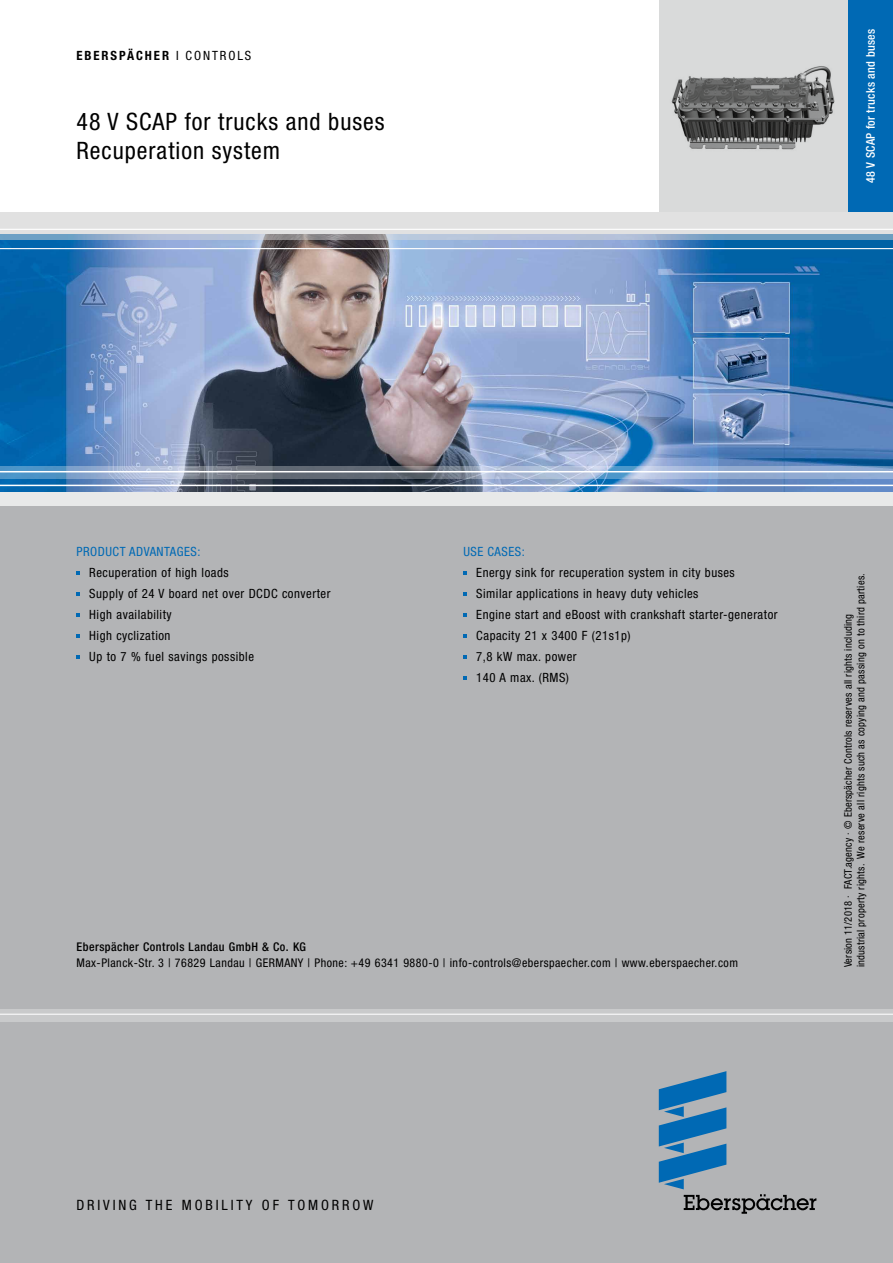
<style>
.page{position:relative;width:893px;height:1263px;background:#fff}
.page>*{position:absolute;margin:0;border:0;box-sizing:border-box;transform-origin:0 0}
.t1{font:condensed 24px/28.8px "Helvetica Neue LTW1 G";letter-spacing:.04em;color:#000}
.t2{font:condensed 14.25px "Helvetica Neue LTW1 G";letter-spacing:.2em;color:#000}
.t3{font:condensed 12.75px/21px "Helvetica Neue LTW1 G";letter-spacing:.04em;color:#000}
.t4{font:condensed 12.75px "Helvetica Neue LTW1 G";letter-spacing:.04em;color:#0069b4}
.t5{font:700 condensed 12.75px "Helvetica Neue LTW1 G";letter-spacing:.15em;color:#000}
.t6{font:condensed 12px "Helvetica Neue LTW1 G";letter-spacing:.04em;color:#000}
.t7{font:500 condensed 12px "Helvetica Neue LTW1 G";letter-spacing:.04em;color:#000}
.t8{font:500 condensed 12px "Helvetica Neue LTW1 G";letter-spacing:.025em;color:#fff}
.t9{font:condensed 10.5px/12.6px "Helvetica Neue LTW1 G";letter-spacing:.02em;color:#000}
.s1{font-weight:400}
</style>
<div class="page">
<img style="left:0;top:240px;width:893px;height:252px">
<div style="left:0;top:505px;width:893px;height:758px;background:#b3b4b6"></div>
<div style="left:659px;top:0;width:234px;height:212px;background:#d9dada"></div>
<div style="left:848px;top:0;width:45px;height:212px;background:#0069b4"></div>
<svg style="left:0;top:213px;width:893px;height:27px;background:#d0d5db"></svg>
<hr style="left:0;top:229px;width:893px;height:1px;background:#fff">
<hr style="left:0;top:248px;width:893px;height:1px;background:#fff">
<svg style="left:0;top:466px;width:893px;height:12px;background:#8da2bc"></svg>
<hr style="left:0;top:471px;width:893px;height:1px;background:#fff">
<hr style="left:0;top:485px;width:893px;height:1px;background:#fff">
<div style="left:0;top:492px;width:893px;height:13px;background:#e8e9e9"></div>
<svg style="left:0;top:1009px;width:893px;height:13px;background:#cacbcc"></svg>
<svg style="left:659px;top:1071px;width:157px;height:143px"></svg>
<hr style="left:0;top:1014px;width:893px;height:1px;background:#fff">
<svg style="left:463px;top:571px;width:4px;height:3px"></svg>
<svg style="left:463px;top:592px;width:4px;height:3px"></svg>
<svg style="left:463px;top:613px;width:4px;height:3px"></svg>
<svg style="left:463px;top:634px;width:4px;height:3px"></svg>
<svg style="left:463px;top:655px;width:4px;height:3px"></svg>
<svg style="left:463px;top:676px;width:4px;height:3px"></svg>
<img style="left:671px;top:66px;width:164px;height:84px">
<p class="t5" style="left:77px;top:48px;width:176px">EBERSPÄCHER <span class="s1">I CONTROLS</span></p>
<h1 class="t1" style="left:77px;top:108px;width:309px">48 V SCAP for trucks and buses<br>Recuperation system</h1>
<p class="t8" style="left:863px;top:183px;width:155px;rotate:-90deg">48 V SCAP for trucks and buses</p>
<p class="t4" style="left:77px;top:544px;width:125px">PRODUCT ADVANTAGES:</p>
<p class="t3" style="left:89px;top:562px;width:243px">Recuperation of high loads<br>Supply of 24 V board net over DCDC converter<br>High availability<br>High cyclization<br>Up to 7 % fuel savings possible</p>
<p class="t4" style="left:463px;top:544px;width:63px">USE CASES:</p>
<p class="t3" style="left:476px;top:562px;width:303px">Energy sink for recuperation system in city buses<br>Similar applications in heavy duty vehicles<br>Engine start and eBoost with crankshaft starter-generator Capacity 21 x 3400 F (21s1p)<br>7,8 kW max. power<br>140 A max. (RMS)</p>
<p class="t7" style="left:77px;top:939px;width:231px">Eberspächer Controls Landau GmbH &amp; Co. KG</p>
<p class="t6" style="left:77px;top:956px;width:663px">Max-Planck-Str. 3 | 76829 Landau | GERMANY | Phone: +49 6341 9880-0 | info-controls@eberspaecher.com | www.eberspaecher.com</p>
<p class="t9" style="left:842px;top:967px;width:395px;rotate:-90deg">Version 11/2018 · FACT.agency · © Eberspächer Controls reserves all rights including<br>industrial property rights. We reserve all rights such as copying and passing on to third parties.</p>
<p class="t2" style="left:77px;top:1197px;width:298px">DRIVING THE MOBILITY OF TOMORROW</p>
</div>
